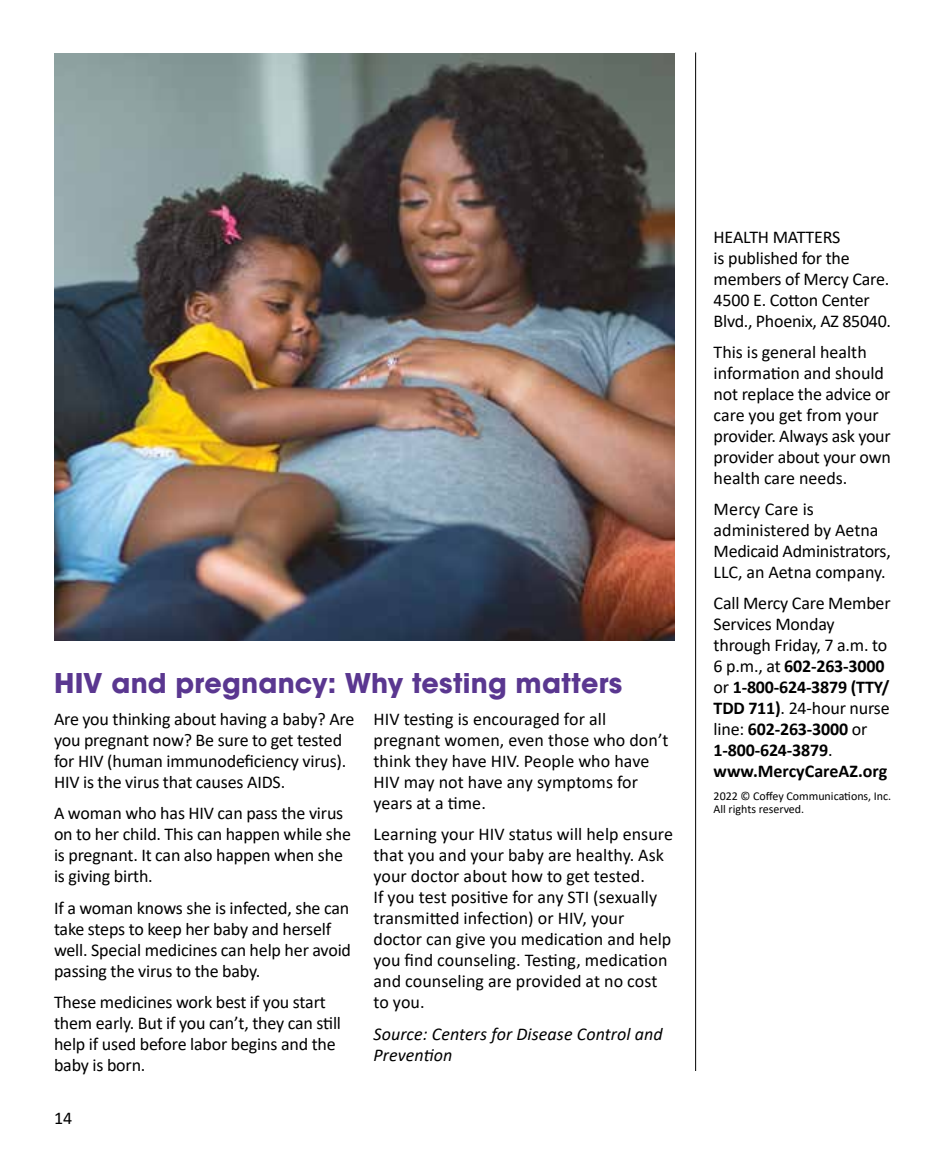
<style>
.page{position:relative;width:945px;height:1161px;background:#fff}
.page>*{position:absolute;margin:0;border:0;box-sizing:border-box;transform-origin:0 0}
.t1{font:700 27px "ITC Avant Garde Std";letter-spacing:.01em;color:#5a3790}
.t2{font:18px/21px "Calibri";letter-spacing:-.01em;color:#000}
.t3{font:italic 18px/21px "Calibri";letter-spacing:.005em;color:#000}
.t4{font:12px/13.5px "Calibri";color:#000}
.s1{font-weight:700}
</style>
<div class="page">
<hr style="left:695px;top:52px;width:1px;height:1019px;background:#000">
<img style="left:54px;top:54px;width:621px;height:586px">
<h2 class="t1" style="left:54px;top:666px;width:570px">HIV and pregnancy: Why testing matters</h2>
<p class="t2" style="left:54px;top:708px;width:302px">Are you thinking about having a baby? Are you pregnant now? Be sure to get tested for HIV (human immunodeficiency virus).<br>HIV is the virus that causes AIDS.</p>
<p class="t2" style="left:54px;top:802px;width:299px">A woman who has HIV can pass the virus on to her child. This can happen while she is pregnant. It can also happen when she is giving birth.</p>
<p class="t2" style="left:54px;top:897px;width:299px">If a woman knows she is infected, she can take steps to keep her baby and herself well. Special medicines can help her avoid passing the virus to the baby.</p>
<p class="t2" style="left:54px;top:991px;width:289px">These medicines work best if you start them early. But if you can’t, they can still help if used before labor begins and the baby is born.</p>
<p class="t2" style="left:374px;top:708px;width:297px">HIV testing is encouraged for all pregnant women, even those who don’t think they have HIV. People who have<br>HIV may not have any symptoms for years at a time.</p>
<p class="t2" style="left:374px;top:823px;width:301px">Learning your HIV status will help ensure that you and your baby are healthy. Ask your doctor about how to get tested.<br>If you test positive for any STI (sexually transmitted infection) or HIV, your doctor can give you medication and help you find counseling. Testing, medication and counseling are provided at no cost to you.</p>
<p class="t3" style="left:374px;top:1022px;width:291px">Source: Centers for Disease Control and<br>Prevention</p>
<p class="t2" style="left:54px;top:1107px;width:20px">14</p>
<p class="t2" style="left:714px;top:226px;width:179px">HEALTH MATTERS<br>is published for the members of Mercy Care.<br>4500 E. Cotton Center<br>Blvd., Phoenix, AZ 85040.</p>
<p class="t2" style="left:714px;top:341px;width:179px">This is general health information and should not replace the advice or care you get from your provider. Always ask your provider about your own health care needs.</p>
<p class="t2" style="left:714px;top:498px;width:179px">Mercy Care is administered by Aetna<br>Medicaid Administrators,<br>LLC, an Aetna company.</p>
<p class="t2" style="left:714px;top:592px;width:179px">Call Mercy Care Member<br>Services Monday through Friday, 7 a.m. to<br>6 p.m., at <span class="s1">602-263-3000 </span>or <span class="s1">1-800-624-3879 (TTY/<br>TDD 711)</span>. 24-hour nurse line: <span class="s1">602-263-3000</span> or<br><span class="s1">1-800-624-3879</span>. <span class="s1">www.MercyCareAZ.org</span></p>
<p class="t4" style="left:714px;top:789px;width:179px">2022 © Coffey Communications, Inc.<br>All rights reserved.</p>
</div>
